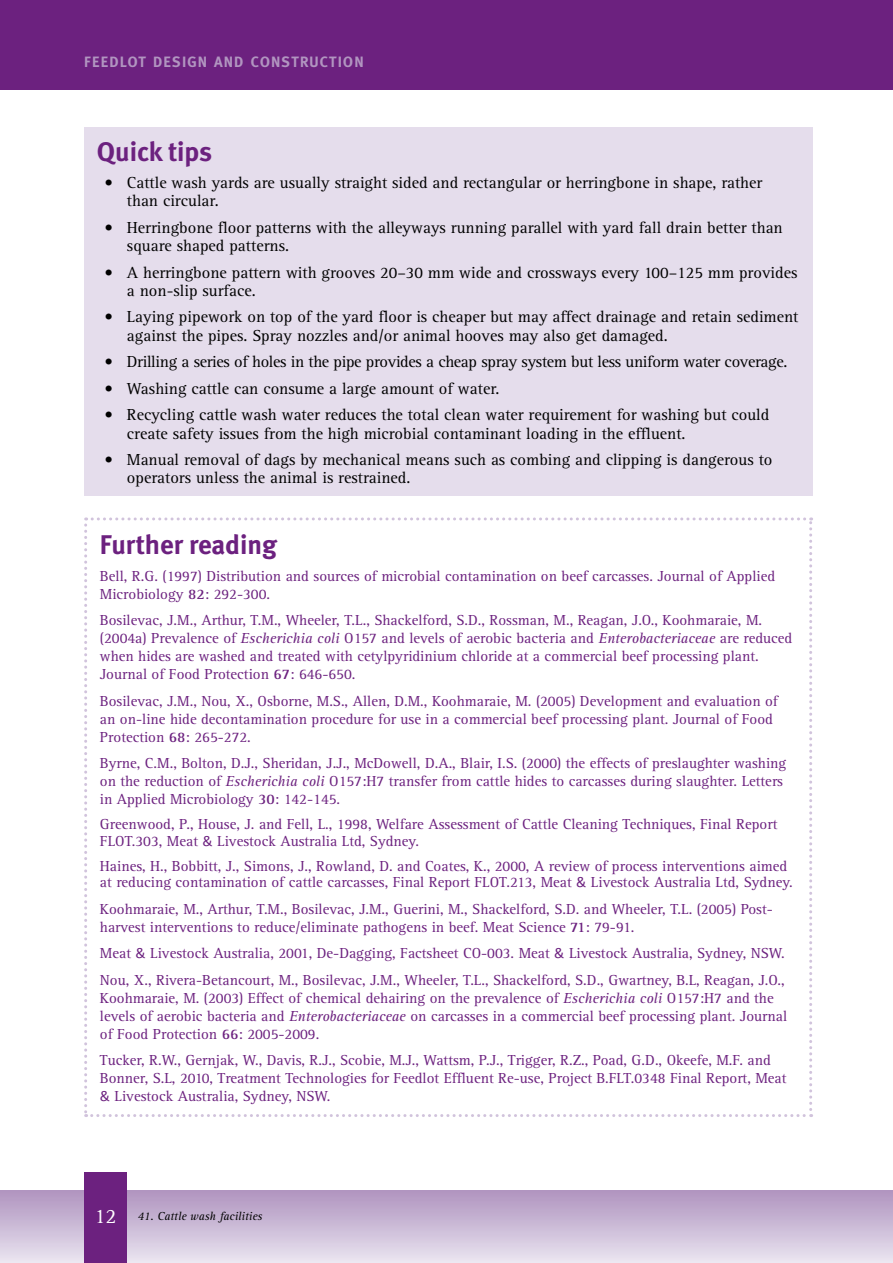
<style>
.page{position:relative;width:893px;height:1263px;background:#fff}
.page>*{position:absolute;margin:0;border:0;box-sizing:border-box;transform-origin:0 0}
.t1{font:700 27px "Meta";color:#6c217f}
.t2{font:21px "Rotis Serif";color:#fff}
.t3{font:16.5px/18.1px "Rotis Serif";color:#000}
.t4{font:16.5px "Rotis Serif";letter-spacing:-.02em;color:#000}
.t5{font:15px/18px "Rotis Serif";color:#6c217f}
.t6{font:700 15px "Meta";letter-spacing:.08em;color:#b195c0}
.t7{font:italic 12px "Rotis Serif";color:#000}
.s1{font-weight:700}
.s2{font-style:italic}
.s3{font-family:"Calibri"}
</style>
<div class="page">
<div style="left:0;top:0;width:893px;height:89px;background:#6c217f"></div>
<div style="left:0;top:1191px;width:893px;height:72px;background:linear-gradient(to bottom,#af94bf,#eae4f0)"></div>
<svg style="left:892px;top:1191px;width:1px;height:72px"></svg>
<div style="left:84px;top:1172px;width:43px;height:91px;background:#6c217f"></div>
<div style="left:84px;top:128px;width:728px;height:368px;background:#e5ddec"></div>
<svg style="left:84px;top:517px;width:728px;height:600px"></svg>
<p class="t6" style="left:84px;top:53px;width:281px">FEEDLOT DESIGN AND CONSTRUCTION</p>
<h1 class="t1" style="left:97px;top:136px;width:117px">Quick tips</h1>
<p class="t3" style="left:127px;top:174px;width:637px;text-indent:-23px">• Cattle wash yards are usually straight sided and rectangular or herringbone in shape, rather than circular.</p>
<p class="t3" style="left:127px;top:219px;width:657px;text-indent:-23px">• Herringbone floor patterns with the alleyways running parallel with yard fall drain better than square shaped patterns.</p>
<p class="t3" style="left:127px;top:263px;width:672px;text-indent:-23px">• A herringbone pattern with grooves 20–30 mm wide and crossways every 100–125 mm provides a non-slip surface.</p>
<p class="t3" style="left:127px;top:308px;width:673px;text-indent:-23px">• Laying pipework on top of the yard floor is cheaper but may affect drainage and retain sediment against the pipes. Spray nozzles and/or animal hooves may also get damaged.</p>
<p class="t4" style="left:104px;top:352px;width:684px">• Drilling a series of holes in the pipe provides a cheap spray system but less uniform water coverage.</p>
<p class="t3" style="left:104px;top:380px;width:397px">• Washing cattle can consume a large amount of water.</p>
<p class="t3" style="left:127px;top:406px;width:644px;text-indent:-23px">• Recycling cattle wash water reduces the total clean water requirement for washing but could create safety issues from the high microbial contaminant loading in the effluent.</p>
<p class="t3" style="left:127px;top:451px;width:647px;text-indent:-23px">• Manual removal of dags by mechanical means such as combing and clipping is dangerous to operators unless the animal is restrained.</p>
<h1 class="t1" style="left:100px;top:529px;width:179px">Further reading</h1>
<p class="t5" style="left:100px;top:567px;width:677px">Bell, R.G. (1997) Distribution and sources of microbial contamination on beef carcasses. Journal of Applied<br>Microbiology <span class="s1">82</span>: 292-300.</p>
<p class="t5" style="left:100px;top:612px;width:694px">Bosilevac, J.M., Arthur, T.M., Wheeler, T.L., Shackelford, S.D., Rossman, M., Reagan, J.O., Koohmaraie, M. (2004a) Prevalence of <span class="s2">Escherichia coli</span> O157 and levels of aerobic bacteria and <span class="s2">Enterobacteriaceae</span> are reduced when hides are washed and treated with cetylpyridinium chloride at a commercial beef processing plant.<br>Journal of Food Protection <span class="s1">67</span>: 646-650.</p>
<p class="t5" style="left:100px;top:692px;width:679px">Bosilevac, J.M., Nou, X., Osborne, M.S., Allen, D.M., Koohmaraie, M. (2005) Development and evaluation of an on-line hide decontamination procedure for use in a commercial beef processing plant. Journal of Food<br>Protection <span class="s1">68</span>: 265-272.</p>
<p class="t5" style="left:100px;top:755px;width:688px">Byrne, C.M., Bolton, D.J., Sheridan, J.J., McDowell, D.A., Blair, I.S. (2000) the effects of preslaughter washing on the reduction of <span class="s2">Escherichia coli</span> O157:H7 transfer from cattle hides to carcasses during slaughter. Letters in Applied Microbiology <span class="s1">30</span>: 142-145.</p>
<p class="t5" style="left:100px;top:816px;width:679px;line-height:16.5px">Greenwood, P., House, J. and Fell, L., 1998, Welfare Assessment of Cattle Cleaning Techniques, Final Report<br>FLOT.303, Meat <span class="s3">&amp;</span> Livestock Australia Ltd, Sydney.</p>
<p class="t5" style="left:100px;top:858px;width:694px;line-height:16.5px">Haines, H., Bobbitt, J., Simons, J., Rowland, D. and Coates, K., 2000, A review of process interventions aimed at reducing contamination of cattle carcasses, Final Report FLOT.213, Meat <span class="s3">&amp;</span> Livestock Australia Ltd, Sydney.</p>
<p class="t5" style="left:100px;top:900px;width:674px">Koohmaraie, M., Arthur, T.M., Bosilevac, J.M., Guerini, M., Shackelford, S.D. and Wheeler, T.L. (2005) Post&shy;harvest interventions to reduce/eliminate pathogens in beef. Meat Science <span class="s1">71</span>: 79-91.</p>
<p class="t5" style="left:100px;top:940px;width:686px;line-height:26.5px">Meat <span class="s3">&amp;</span> Livestock Australia, 2001, De-Dagging, Factsheet CO-003. Meat <span class="s3">&amp;</span> Livestock Australia, Sydney, NSW.<br>Nou, X., Rivera-Betancourt, M., Bosilevac, J.M., Wheeler, T.L., Shackelford, S.D., Gwartney, B.L, Reagan, J.O.,</p>
<p class="t5" style="left:100px;top:989px;width:689px">Koohmaraie, M. (2003) Effect of chemical dehairing on the prevalence of <span class="s2">Escherichia coli</span> O157:H7 and the levels of aerobic bacteria and <span class="s2">Enterobacteriaceae</span> on carcasses in a commercial beef processing plant. Journal of Food Protection <span class="s1">66</span>: 2005-2009.</p>
<p class="t5" style="left:100px;top:1052px;width:688px">Tucker, R.W., Gernjak, W., Davis, R.J., Scobie, M.J., Wattsm, P.J., Trigger, R.Z., Poad, G.D., Okeefe, M.F. and<br>Bonner, S.L, 2010, Treatment Technologies for Feedlot Effluent Re-use, Project B.FLT.0348 Final Report, Meat <span class="s3">&amp;</span> Livestock Australia, Sydney, NSW.</p>
<h2 class="t2" style="left:95px;top:1204px;width:23px">12</h2>
<p class="t7" style="left:138px;top:1210px;width:126px">41. Cattle wash facilities</p>
</div>
